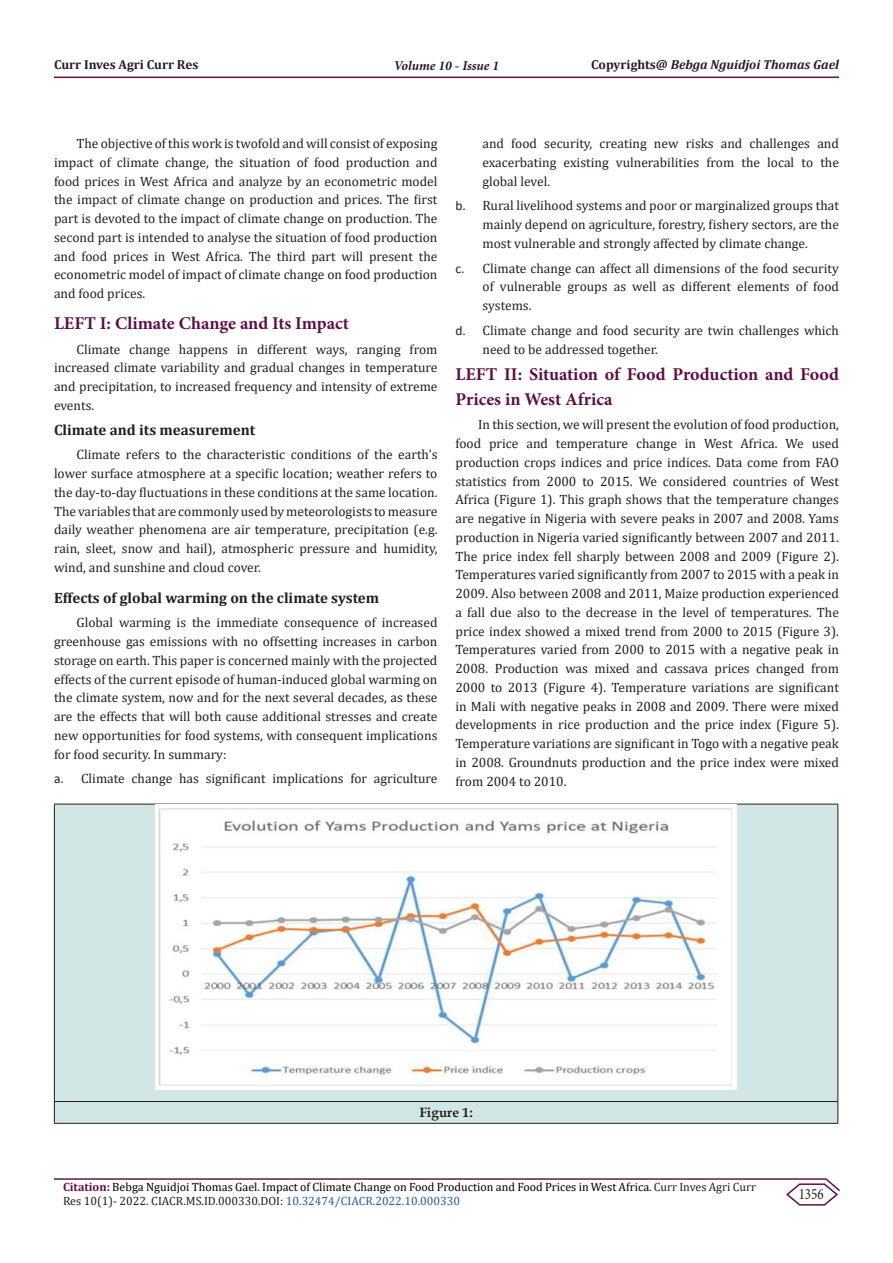
<style>
.page{position:relative;width:893px;height:1263px;background:#fff}
.page>*{position:absolute;margin:0;border:0;box-sizing:border-box;transform-origin:0 0}
.t1{font:700 18px/24.8px "Minion Pro";color:#5c1043}
.t2{font:15.75px "Minion Pro";color:#231f20;scale:.83 1}
.t3{font:700 15px "Cambria";color:#231f20}
.t4{font:13.5px/18.8px "Cambria";color:#231f20;text-align:justify}
.t5{font:italic 700 13.5px "Minion Pro";letter-spacing:-.005em;color:#231f20}
.t6{font:700 13.5px "Book Antiqua";color:#231f20}
.t7{font:italic 700 13.05px "Cambria";color:#231f20}
.t8{font:700 13.05px "Cambria";color:#231f20}
.t9{font:12px/14.4px "Cambria";color:#000}
.s1{font-style:normal}
.s2{font-family:"Calibri"}
.s3{font-weight:700;color:#5c1043}
.s4{color:#231f20}
.s5{color:#275b9b}
</style>
<div class="page">
<hr style="left:54px;top:1178px;width:772px;height:2px;background:#5c1043">
<hr style="left:54px;top:77px;width:785px;height:1px;background:#5c1043">
<svg style="left:785px;top:1178px;width:55px;height:28px"></svg>
<div style="left:55px;top:805px;width:782px;height:318px;background:#d2e6e6"></div>
<hr style="left:54px;top:804px;width:784px;height:1px;background:#231f20">
<hr style="left:54px;top:804px;width:1px;height:297px;background:#231f20">
<hr style="left:837px;top:804px;width:1px;height:297px;background:#231f20">
<hr style="left:54px;top:1101px;width:784px;height:1px;background:#231f20">
<svg style="left:54px;top:1102px;width:1px;height:21px"></svg>
<svg style="left:837px;top:1102px;width:1px;height:21px"></svg>
<hr style="left:54px;top:1123px;width:784px;height:1px;background:#231f20">
<img style="left:155px;top:804px;width:582px;height:285px">
<p class="t8" style="left:54px;top:55px;width:146px">Curr Inves Agri Curr Res</p>
<p class="t5" style="left:394px;top:56px;width:107px">Volume 10 - Issue 1</p>
<p class="t7" style="left:591px;top:55px;width:249px"><span class="s1">Copyrights@</span> Bebga Nguidjoi Thomas Gael</p>
<p class="t4" style="left:54px;top:134px;width:385px;text-indent:22px">The objective of this work is twofold and will consist of exposing impact of climate change, the situation of food production and food prices in West Africa and analyze by an econometric model the impact of climate change on production and prices. The first part is devoted to the impact of climate change on production. The second part is intended to analyse the situation of food production and food prices in West Africa. The third part will present the econometric model of impact of climate change on food production and food prices.</p>
<p class="t1" style="left:54px;top:310px;width:297px">LEFT I: Climate Change and Its Impact</p>
<p class="t4" style="left:54px;top:339px;width:385px;text-indent:22px">Climate change happens in different ways, ranging from increased climate variability and gradual changes in temperature and precipitation, to increased frequency and intensity of extreme events.</p>
<p class="t3" style="left:54px;top:419px;width:203px">Climate and its measurement</p>
<p class="t4" style="left:54px;top:445px;width:385px;text-indent:22px">Climate refers to the characteristic conditions of the earth’s lower surface atmosphere at a specific location; weather refers to the day-to-day fluctuations in these conditions at the same location.<br>The variables that are commonly used by meteorologists to measure daily weather phenomena are air temperature, precipitation (e.g. rain, sleet, snow and hail), atmospheric pressure and humidity, wind, and sunshine and cloud cover.</p>
<p class="t3" style="left:54px;top:587px;width:327px">Effects of global warming on the climate system</p>
<p class="t4" style="left:54px;top:613px;width:385px;text-indent:22px">Global warming is the immediate consequence of increased greenhouse gas emissions with no offsetting increases in carbon storage on earth. This paper is concerned mainly with the projected effects of the current episode of human-induced global warming on the climate system, now and for the next several decades, as these are the effects that will both cause additional stresses and create new opportunities for food systems, with consequent implications for food security. In summary:</p>
<p class="t4" style="left:54px;top:769px;width:385px"><span class="s2">a.</span> Climate change has significant implications for agriculture</p>
<p class="t4" style="left:482px;top:134px;width:358px">and food security, creating new risks and challenges and exacerbating existing vulnerabilities from the local to the global level.</p>
<p class="t4" style="left:482px;top:196px;width:358px;text-indent:-27px"><span class="s2">b.</span> Rural livelihood systems and poor or marginalized groups that mainly depend on agriculture, forestry, fishery sectors, are the most vulnerable and strongly affected by climate change.</p>
<p class="t4" style="left:482px;top:258px;width:358px;text-indent:-27px"><span class="s2">c.</span> Climate change can affect all dimensions of the food security of vulnerable groups as well as different elements of food systems.</p>
<p class="t4" style="left:482px;top:321px;width:358px;text-indent:-27px"><span class="s2">d.</span> Climate change and food security are twin challenges which need to be addressed together.</p>
<p class="t1" style="left:455px;top:361px;width:385px">LEFT II: Situation of Food Production and Food<br>Prices in West Africa</p>
<p class="t4" style="left:455px;top:415px;width:385px;text-indent:22px">In this section, we will present the evolution of food production, food price and temperature change in West Africa. We used production crops indices and price indices. Data come from FAO statistics from 2000 to 2015. We considered countries of West Africa (Figure 1). This graph shows that the temperature changes are negative in Nigeria with severe peaks in 2007 and 2008. Yams production in Nigeria varied significantly between 2007 and 2011.<br>The price index fell sharply between 2008 and 2009 (Figure 2).<br>Temperatures varied significantly from 2007 to 2015 with a peak in 2009. Also between 2008 and 2011, Maize production experienced a fall due also to the decrease in the level of temperatures. The price index showed a mixed trend from 2000 to 2015 (Figure 3).<br>Temperatures varied from 2000 to 2015 with a negative peak in 2008. Production was mixed and cassava prices changed from 2000 to 2013 (Figure 4). Temperature variations are significant in Mali with negative peaks in 2008 and 2009. There were mixed developments in rice production and the price index (Figure 5).<br>Temperature variations are significant in Togo with a negative peak in 2008. Groundnuts production and the price index were mixed from 2004 to 2010.</p>
<p class="t6" style="left:419px;top:1103px;width:55px">Figure 1:</p>
<p class="t9" style="left:63px;top:1180px;width:694px"><span class="s3">Citation:</span> Bebga Nguidjoi Thomas Gael. Impact of Climate Change on Food Production and Food Prices in West Africa. <span class="s4">Curr Inves Agri Curr<br>Res 10(1)- 2022. CIACR.MS.ID.000330.DOI:</span> <span class="s5">10.32474/CIACR.2022.10.000330</span></p>
<p class="t2" style="left:799px;top:1184px;width:32px">1356</p>
</div>
